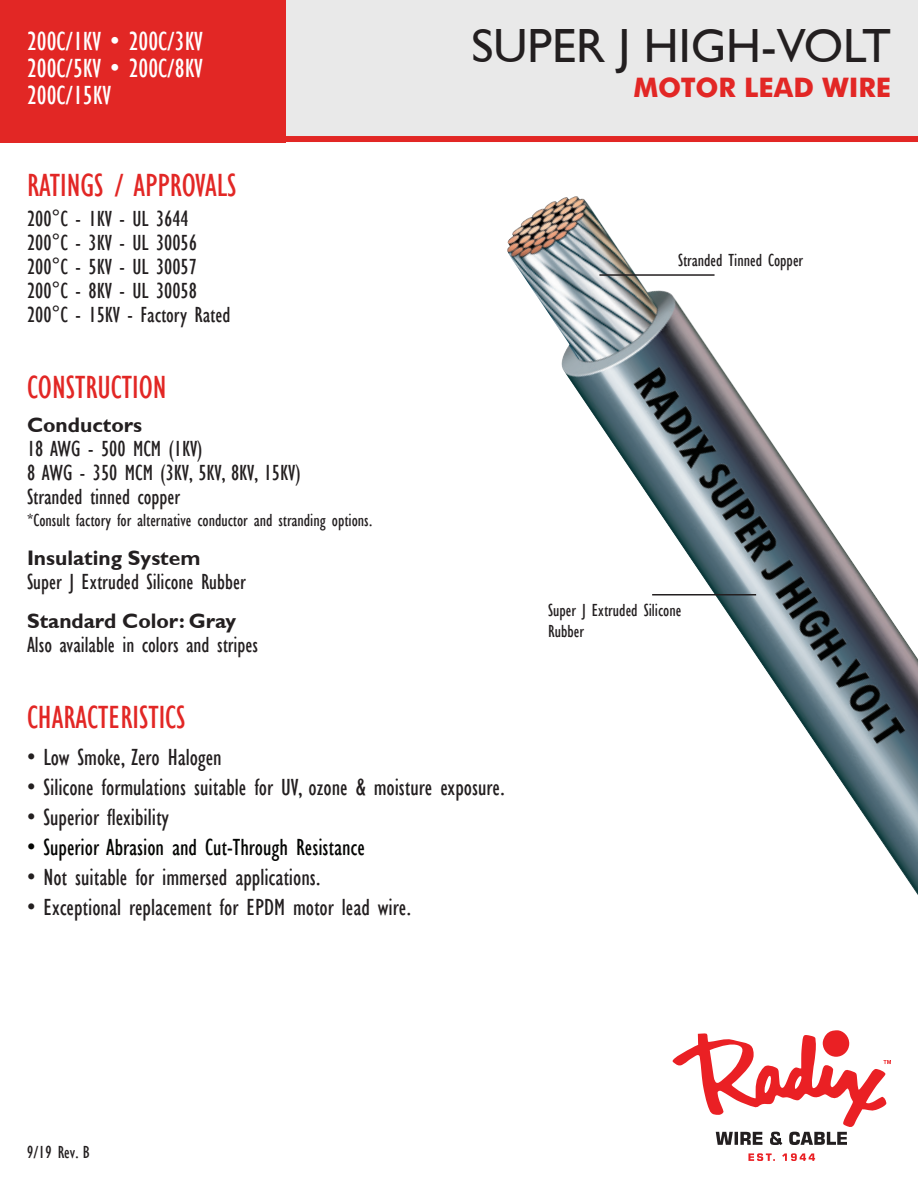
<style>
.page{position:relative;width:918px;height:1188px;background:#fff}
.page>*{position:absolute;margin:0;border:0;box-sizing:border-box;transform-origin:0 0}
.t1{font:48px "Gill Sans";color:#231f20}
.t2{font:condensed 33px "Gill Sans";color:#e22725}
.t3{font:condensed 27px/27px "Gill Sans";color:#fff;text-align:justify}
.t4{font:700 27px "Futura BT";color:#e22725}
.t5{font:condensed 24px "Gill Sans";color:#231f20}
.t6{font:condensed 24px "Gill Sans";color:#040503}
.t7{font:condensed 22.5px/24px "Gill Sans";color:#231f20}
.t8{font:700 21px "Gill Sans";color:#231f20}
.t9{font:condensed 18px/21.6px "Gill Sans";color:#231f20}
.s1{font-family:"Arial";font-stretch:normal}
</style>
<div class="page">
<div style="left:259px;top:0;width:659px;height:138px;background:#e9e9e9"></div>
<div style="left:0;top:0;width:285px;height:142px;background:#e22725"></div>
<div style="left:0;top:136px;width:918px;height:6px;background:#e22725"></div>
<img style="left:507px;top:196px;width:411px;height:699px">
<hr style="left:599px;top:274px;width:116px;height:2px;background:#231f20">
<hr style="left:652px;top:594px;width:104px;height:2px;background:#231f20">
<svg style="left:748px;top:1153px;width:67px;height:8px"></svg>
<svg style="left:673px;top:1030px;width:218px;height:115px"></svg>
<p class="t3" style="left:27px;top:28px;width:178px">200C/1KV <span class="s1">•</span> 200C/3KV 200C/5KV <span class="s1">•</span> 200C/8KV 200C/15KV</p>
<h2 class="t2" style="left:27px;top:165px;width:211px">RATINGS / APPROVALS</h2>
<p class="t7" style="left:27px;top:207px;width:205px">200°C - 1KV - UL 3644<br>200°C - 3KV - UL 30056<br>200°C - 5KV - UL 30057<br>200°C - 8KV - UL 30058<br>200°C - 15KV - Factory Rated</p>
<h2 class="t2" style="left:27px;top:368px;width:141px">CONSTRUCTION</h2>
<p class="t8" style="left:27px;top:412px;width:117px">Conductors</p>
<p class="t7" style="left:27px;top:436px;width:275px">18 AWG - 500 MCM (1KV)<br>8 AWG - 350 MCM (3KV, 5KV, 8KV, 15KV)<br>Stranded tinned copper</p>
<p class="t9" style="left:27px;top:509px;width:347px">*Consult factory for alternative conductor and stranding options.</p>
<p class="t8" style="left:27px;top:546px;width:175px">Insulating System</p>
<p class="t7" style="left:27px;top:570px;width:220px">Super J Extruded Silicone Rubber</p>
<p class="t8" style="left:27px;top:609px;width:211px">Standard Color: Gray</p>
<p class="t7" style="left:27px;top:633px;width:233px">Also available in colors and stripes</p>
<h1 class="t1" style="left:472px;top:19px;width:421px">SUPER J HIGH-VOLT</h1>
<p class="t4" style="left:633px;top:71px;width:259px">MOTOR LEAD WIRE</p>
<p class="t9" style="left:678px;top:250px;width:127px">Stranded Tinned Copper</p>
<p class="t9" style="left:548px;top:599px;width:135px">Super J Extruded Silicone<br>Rubber</p>
<h2 class="t2" style="left:27px;top:698px;width:160px">CHARACTERISTICS</h2>
<p class="t5" style="left:27px;top:743px;width:196px">• Low Smoke, Zero Halogen</p>
<p class="t5" style="left:27px;top:773px;width:479px">• Silicone formulations suitable for UV, ozone &amp; moisture exposure.</p>
<p class="t5" style="left:27px;top:803px;width:144px">• Superior flexibility</p>
<p class="t6" style="left:27px;top:833px;width:339px">• Superior Abrasion and Cut-Through Resistance</p>
<p class="t5" style="left:27px;top:863px;width:295px">• Not suitable for immersed applications.</p>
<p class="t5" style="left:27px;top:893px;width:386px">• Exceptional replacement for EPDM motor lead wire.</p>
<p class="t9" style="left:27px;top:1142px;width:64px">9/19 Rev. B</p>
</div>
